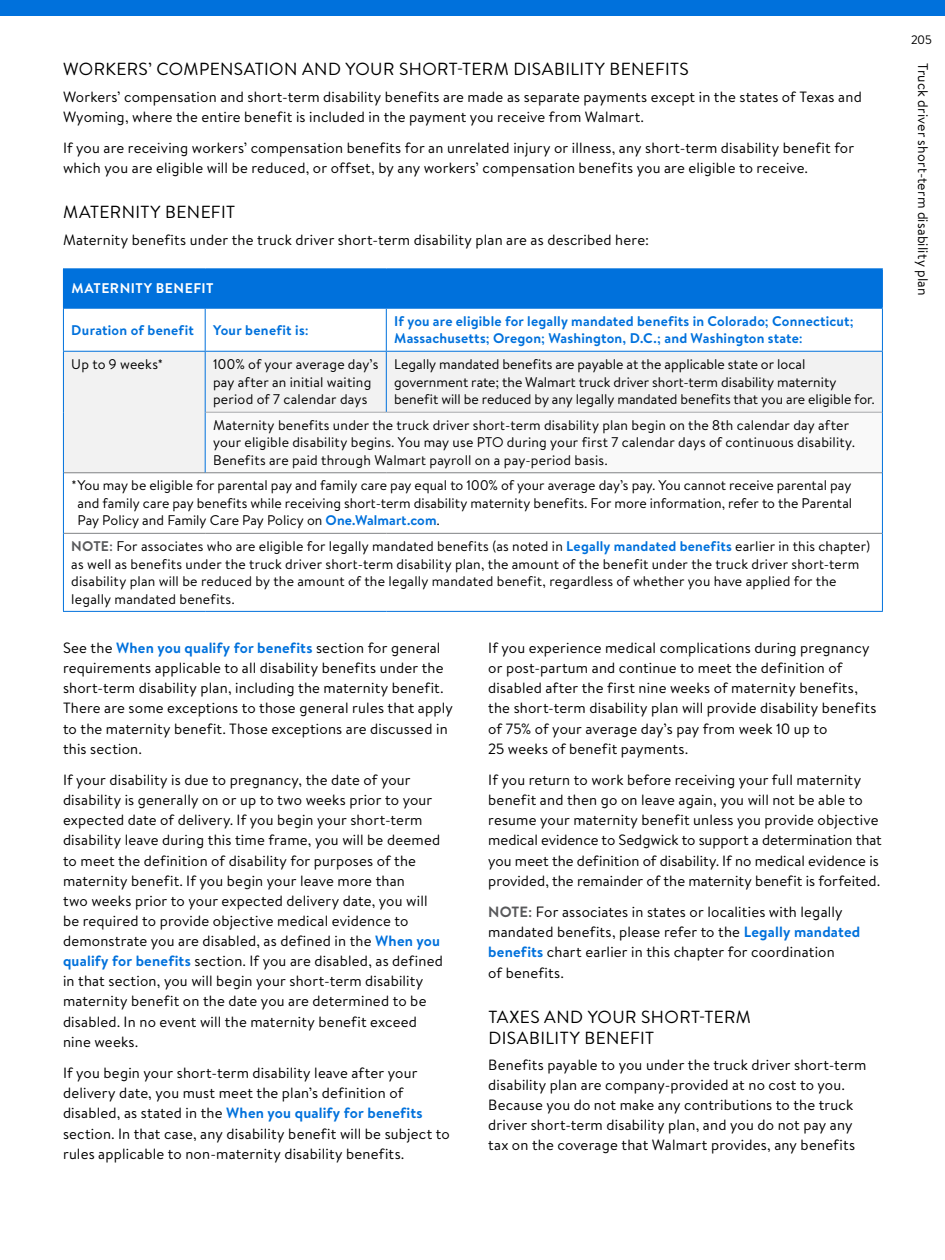
<style>
.page{position:relative;width:945px;height:1260px;background:#fff}
.page>*{position:absolute;margin:0;border:0;box-sizing:border-box;transform-origin:0 0}
.t1{font:17.5px/21px "Bogle";letter-spacing:.025em;color:#000}
.Text{font:14.88px/20.1px "Bogle";letter-spacing:.015em;color:#000}
.Text_before_Bullet{font:14.88px "Bogle";letter-spacing:.015em;color:#000}
.Table_Text{font:14px/17.5px "Bogle";letter-spacing:.015em;color:#000}
.Table_Disclaimers{font:14px/17.5px "Bogle";letter-spacing:.005em;color:#000;text-align:justify}
.Table_H2{font:700 14px/17.5px "Bogle";letter-spacing:.015em;color:#0071dc}
.Table_H1{font:700 14px "Bogle";letter-spacing:.04em;color:#fff}
.t2{font:12.25px "Bogle";color:#000}
.s1{font-weight:700;color:#0071dc}
.s2{font-weight:700;color:#58595b}
</style>
<div class="page">
<div style="left:0;top:0;width:945px;height:16px;background:#0071dc"></div>
<div style="left:63px;top:269px;width:819px;height:39px;background:#0071dc"></div>
<svg style="left:64px;top:309px;width:818px;height:302px"></svg>
<div style="left:63px;top:351px;width:142px;height:122px;background:#f2f2f2"></div>
<div style="left:206px;top:352px;width:676px;height:60px;background:#f2f2f2"></div>
<div style="left:205px;top:412px;width:677px;height:61px;background:#f9f9f9"></div>
<hr style="left:64px;top:472px;width:141px;height:1px;background:#808285">
<hr style="left:205px;top:472px;width:181px;height:1px;background:#808285">
<hr style="left:386px;top:472px;width:496px;height:1px;background:#808285">
<hr style="left:64px;top:533px;width:141px;height:1px;background:#808285">
<hr style="left:205px;top:533px;width:181px;height:1px;background:#808285">
<hr style="left:386px;top:533px;width:496px;height:1px;background:#808285">
<hr style="left:882px;top:269px;width:1px;height:39px;background:#0071dc">
<hr style="left:882px;top:412px;width:1px;height:61px;background:#0071dc">
<hr style="left:882px;top:473px;width:1px;height:60px;background:#0071dc">
<hr style="left:882px;top:533px;width:1px;height:78px;background:#0071dc">
<hr style="left:205px;top:309px;width:1px;height:42px;background:#0071dc">
<hr style="left:386px;top:309px;width:1px;height:42px;background:#0071dc">
<hr style="left:63px;top:473px;width:1px;height:60px;background:#0071dc">
<hr style="left:63px;top:533px;width:1px;height:78px;background:#0071dc">
<hr style="left:63px;top:611px;width:142px;height:1px;background:#0071dc">
<hr style="left:205px;top:611px;width:181px;height:1px;background:#0071dc">
<hr style="left:386px;top:611px;width:497px;height:1px;background:#0071dc">
<hr style="left:386px;top:352px;width:1px;height:60px;background:#0071dc">
<hr style="left:63px;top:309px;width:1px;height:42px;background:#0071dc">
<hr style="left:882px;top:309px;width:1px;height:42px;background:#0071dc">
<hr style="left:63px;top:351px;width:142px;height:1px;background:#0071dc">
<hr style="left:205px;top:351px;width:181px;height:1px;background:#0071dc">
<hr style="left:386px;top:351px;width:497px;height:1px;background:#0071dc">
<hr style="left:882px;top:352px;width:1px;height:60px;background:#0071dc">
<hr style="left:63px;top:352px;width:1px;height:60px;background:#0071dc">
<hr style="left:63px;top:412px;width:1px;height:61px;background:#0071dc">
<hr style="left:205px;top:352px;width:1px;height:60px;background:#0071dc">
<hr style="left:205px;top:412px;width:1px;height:61px;background:#0071dc">
<hr style="left:63px;top:268px;width:142px;height:1px;background:#0071dc">
<hr style="left:205px;top:268px;width:181px;height:1px;background:#0071dc">
<hr style="left:386px;top:268px;width:497px;height:1px;background:#0071dc">
<hr style="left:63px;top:308px;width:142px;height:1px;background:#0071dc">
<hr style="left:205px;top:308px;width:181px;height:1px;background:#0071dc">
<hr style="left:386px;top:308px;width:497px;height:1px;background:#0071dc">
<hr style="left:206px;top:412px;width:180px;height:1px;background:#a7a9ac">
<hr style="left:386px;top:412px;width:496px;height:1px;background:#a7a9ac">
<h4 class="t1" style="left:63px;top:58px;width:627px">WORKERS’ COMPENSATION AND YOUR SHORT-TERM DISABILITY BENEFITS</h4>
<p class="Text" style="left:63px;top:86px;width:800px">Workers’ compensation and short‑term disability benefits are made as separate payments except in the states of Texas and<br>Wyoming, where the entire benefit is included in the payment you receive from Walmart.</p>
<p class="Text" style="left:63px;top:138px;width:793px">If you are receiving workers’ compensation benefits for an unrelated injury or illness, any short‑term disability benefit for which you are eligible will be reduced, or offset, by any workers’ compensation benefits you are eligible to receive.</p>
<h4 class="t1" style="left:63px;top:201px;width:173px">MATERNITY BENEFIT</h4>
<p class="Text_before_Bullet" style="left:63px;top:229px;width:588px">Maternity benefits under the truck driver short‑term disability plan are as described here:</p>
<p class="Table_H1" style="left:71px;top:279px;width:144px">MATERNITY BENEFIT</p>
<p class="Table_H2" style="left:71px;top:321px;width:124px">Duration of benefit</p>
<p class="Table_H2" style="left:213px;top:321px;width:97px">Your benefit is:</p>
<p class="Table_H2" style="left:394px;top:312px;width:461px">If you are eligible for legally mandated benefits in Colorado; Connecticut;<br>Massachusetts; Oregon; Washington, D.C.; and Washington state:</p>
<p class="Table_Text" style="left:71px;top:355px;width:94px">Up to 9 weeks*</p>
<p class="Table_Text" style="left:213px;top:355px;width:167px">100% of your average day’s pay after an initial waiting period of 7 calendar days</p>
<p class="Table_Text" style="left:394px;top:355px;width:482px">Legally mandated benefits are payable at the applicable state or local government rate; the Walmart truck driver short‑term disability maternity benefit will be reduced by any legally mandated benefits that you are eligible for.</p>
<p class="Table_Text" style="left:213px;top:416px;width:643px">Maternity benefits under the truck driver short‑term disability plan begin on the 8th calendar day after your eligible disability begins. You may use PTO during your first 7 calendar days of continuous disability.<br>Benefits are paid through Walmart payroll on a pay-period basis.</p>
<p class="Table_Disclaimers" style="left:77px;top:476px;width:776px;text-indent:-6px">* You may be eligible for parental pay and family care pay equal to 100% of your average day’s pay. You cannot receive parental pay and family care pay benefits while receiving short‑term disability maternity benefits. For more information, refer to the Parental Pay Policy and Family Care Pay Policy on <span class="s1">One.Walmart.com</span>.</p>
<p class="Table_Text" style="left:71px;top:537px;width:801px"><span class="s2">NOTE:</span> For associates who are eligible for legally mandated benefits (as noted in <span class="s1">Legally mandated benefits</span> earlier in this chapter) as well as benefits under the truck driver short‑term disability plan, the amount of the benefit under the truck driver short‑term disability plan will be reduced by the amount of the legally mandated benefit, regardless of whether you have applied for the legally mandated benefits.</p>
<p class="Text" style="left:63px;top:637px;width:391px">See the <span class="s1">When you qualify for benefits</span> section for general requirements applicable to all disability benefits under the short-term disability plan, including the maternity benefit.<br>There are some exceptions to those general rules that apply to the maternity benefit. Those exceptions are discussed in this section.</p>
<p class="Text" style="left:63px;top:769px;width:381px">If your disability is due to pregnancy, the date of your disability is generally on or up to two weeks prior to your expected date of delivery. If you begin your short‑term disability leave during this time frame, you will be deemed to meet the definition of disability for purposes of the maternity benefit. If you begin your leave more than<br>two weeks prior to your expected delivery date, you will be required to provide objective medical evidence to demonstrate you are disabled, as defined in the <span class="s1">When you qualify for benefits</span> section. If you are disabled, as defined in that section, you will begin your short-term disability maternity benefit on the date you are determined to be disabled. In no event will the maternity benefit exceed nine weeks.</p>
<p class="Text" style="left:63px;top:1062px;width:388px">If you begin your short-term disability leave after your delivery date, you must meet the plan’s definition of disabled, as stated in the <span class="s1">When you qualify for benefits </span>section. In that case, any disability benefit will be subject to rules applicable to non-maternity disability benefits.</p>
<p class="Text" style="left:488px;top:637px;width:390px">If you experience medical complications during pregnancy or post‑partum and continue to meet the definition of disabled after the first nine weeks of maternity benefits, the short‑term disability plan will provide disability benefits of 75% of your average day’s pay from week 10 up to<br>25 weeks of benefit payments.</p>
<p class="Text" style="left:488px;top:769px;width:395px">If you return to work before receiving your full maternity benefit and then go on leave again, you will not be able to resume your maternity benefit unless you provide objective medical evidence to Sedgwick to support a determination that you meet the definition of disability. If no medical evidence is provided, the remainder of the maternity benefit is forfeited.</p>
<p class="Text" style="left:488px;top:901px;width:374px"><span class="s2">NOTE:</span> For associates in states or localities with legally mandated benefits, please refer to the <span class="s1">Legally mandated benefits</span> chart earlier in this chapter for coordination<br>of benefits.</p>
<h4 class="t1" style="left:488px;top:1005px;width:264px">TAXES AND YOUR SHORT-TERM<br>DISABILITY BENEFIT</h4>
<p class="Text" style="left:488px;top:1054px;width:380px">Benefits payable to you under the truck driver short‑term disability plan are company‑provided at no cost to you.<br>Because you do not make any contributions to the truck driver short‑term disability plan, and you do not pay any tax on the coverage that Walmart provides, any benefits</p>
<p class="t2" style="left:911px;top:31px;width:22px">205</p>
<p class="Table_Text" style="left:932px;top:63px;width:234px;rotate:90deg">Truck driver short‑term disability plan</p>
</div>
